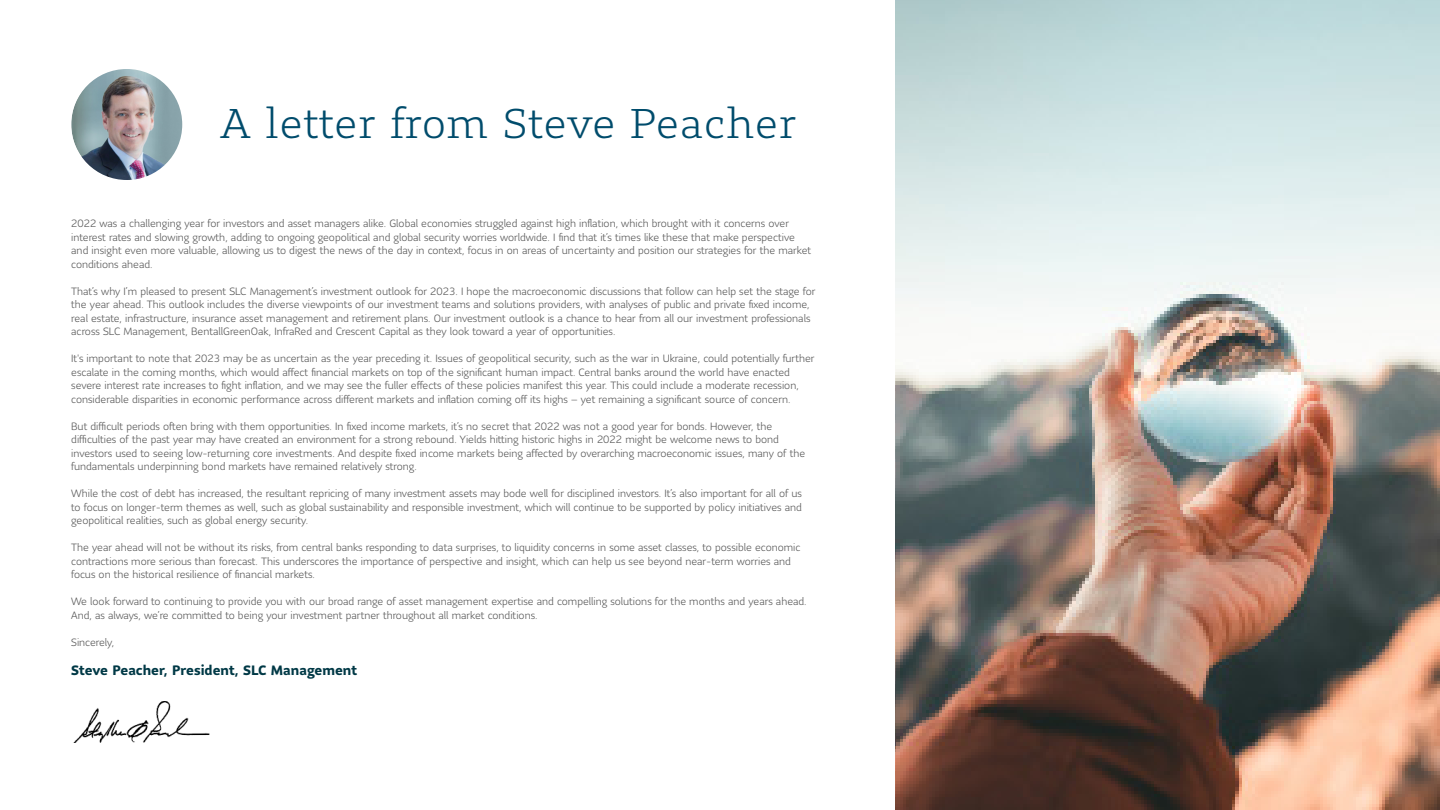
<style>
.page{position:relative;width:1440px;height:810px;background:#fff}
.page>*{position:absolute;margin:0;border:0;box-sizing:border-box;transform-origin:0 0}
.Serif_Light_55_65_Bl{font:300 41.25px "Sun Life Serif";letter-spacing:.025em;color:#004c6c}
.Sans_Bold_18_21_6{font:700 13.5px "Sun Life Sans";color:#003946}
.Paragraph{font:300 10.5px/13.5px "Sun Life Sans";color:#555}
</style>
<div class="page">
<img style="left:73px;top:701px;width:137px;height:42px">
<img style="left:896px;top:0;width:544px;height:810px">
<img style="left:71px;top:69px;width:111px;height:111px;border-radius:56px">
<h2 class="Serif_Light_55_65_Bl" style="left:220px;top:96px;width:578px">A letter from Steve Peacher</h2>
<p class="Paragraph" style="left:71px;top:216px;width:741px">2022 was a challenging year for investors and asset managers alike. Global economies struggled against high inflation, which brought with it concerns over interest rates and slowing growth, adding to ongoing geopolitical and global security worries worldwide. I find that it’s times like these that make perspective and insight even more valuable, allowing us to digest the news of the day in context, focus in on areas of uncertainty and position our strategies for the market conditions ahead.</p>
<p class="Paragraph" style="left:71px;top:284px;width:746px">That’s why I’m pleased to present SLC Management’s investment outlook for 2023. I hope the macroeconomic discussions that follow can help set the stage for the year ahead. This outlook includes the diverse viewpoints of our investment teams and solutions providers, with analyses of public and private fixed income, real estate, infrastructure, insurance asset management and retirement plans. Our investment outlook is a chance to hear from all our investment professionals across SLC Management, BentallGreenOak, InfraRed and Crescent Capital as they look toward a year of opportunities.</p>
<p class="Paragraph" style="left:71px;top:351px;width:745px">It's important to note that 2023 may be as uncertain as the year preceding it. Issues of geopolitical security, such as the war in Ukraine, could potentially further escalate in the coming months, which would affect financial markets on top of the significant human impact. Central banks around the world have enacted severe interest rate increases to fight inflation, and we may see the fuller effects of these policies manifest this year. This could include a moderate recession, considerable disparities in economic performance across different markets and inflation coming off its highs – yet remaining a significant source of concern.</p>
<p class="Paragraph" style="left:71px;top:419px;width:735px">But difficult periods often bring with them opportunities. In fixed income markets, it’s no secret that 2022 was not a good year for bonds. However, the difficulties of the past year may have created an environment for a strong rebound. Yields hitting historic highs in 2022 might be welcome news to bond investors used to seeing low-returning core investments. And despite fixed income markets being affected by overarching macroeconomic issues, many of the fundamentals underpinning bond markets have remained relatively strong.</p>
<p class="Paragraph" style="left:71px;top:486px;width:732px;text-align:justify">While the cost of debt has increased, the resultant repricing of many investment assets may bode well for disciplined investors. It’s also important for all of us to focus on longer-term themes as well, such as global sustainability and responsible investment, which will continue to be supported by policy initiatives and geopolitical realities, such as global energy security.</p>
<p class="Paragraph" style="left:71px;top:540px;width:731px">The year ahead will not be without its risks, from central banks responding to data surprises, to liquidity concerns in some asset classes, to possible economic contractions more serious than forecast. This underscores the importance of perspective and insight, which can help us see beyond near-term worries and focus on the historical resilience of financial markets.</p>
<p class="Paragraph" style="left:71px;top:594px;width:737px">We look forward to continuing to provide you with our broad range of asset management expertise and compelling solutions for the months and years ahead.<br>And, as always, we’re committed to being your investment partner throughout all market conditions.</p>
<p class="Paragraph" style="left:71px;top:635px;width:44px">Sincerely,</p>
<p class="Sans_Bold_18_21_6" style="left:71px;top:661px;width:287px">Steve Peacher, President, SLC Management</p>
</div>
